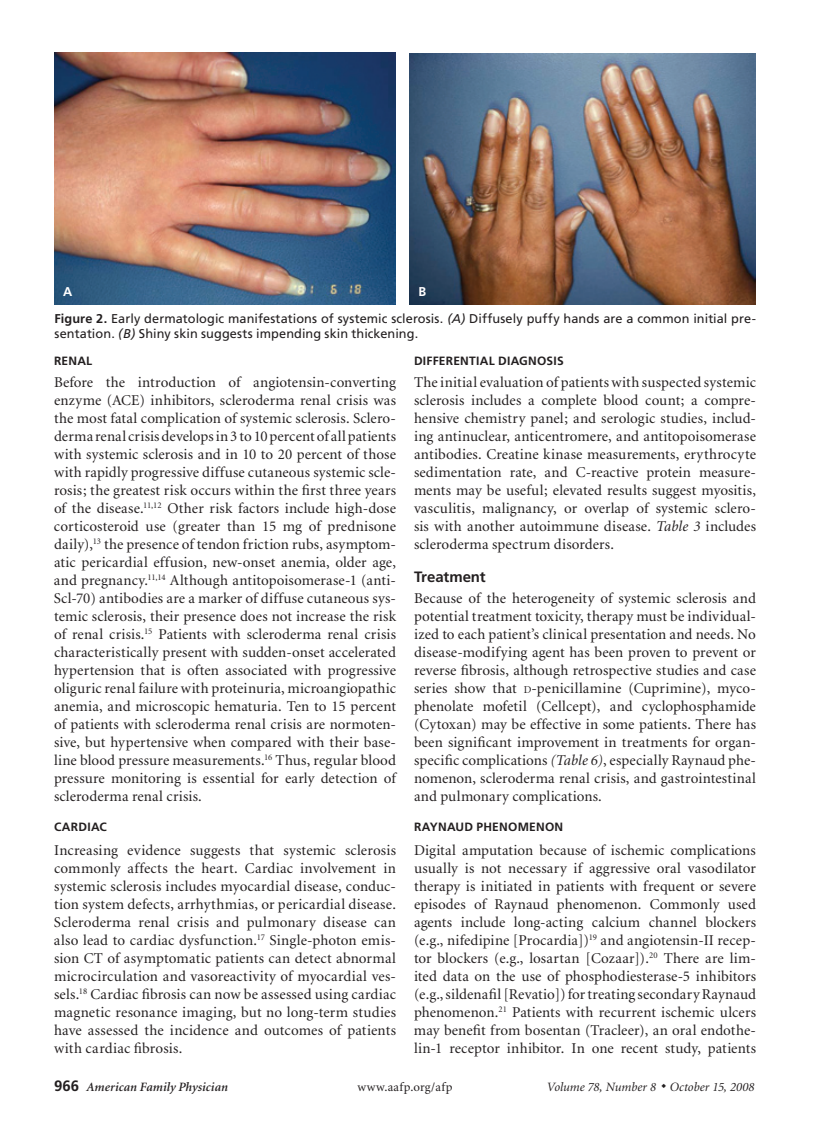
<style>
.page{position:relative;width:837px;height:1134px;background:#fff}
.page>*{position:absolute;margin:0;border:0;box-sizing:border-box;transform-origin:0 0}
.t1{font:15px/18px "Minion";letter-spacing:.01em;color:#231f20;text-align:justify}
.t2{font:700 15px "Frutiger";letter-spacing:-.005em;color:#231f20}
.t3{font:12.75px/27.6px "Frutiger";letter-spacing:.005em;color:#231f20}
.t4{font:italic 12.75px "Minion";letter-spacing:.005em;color:#231f20}
.t5{font:italic 600 12.75px "Minion";letter-spacing:.01em;color:#231f20}
.t6{font:12.75px "Minion";letter-spacing:.03em;color:#231f20}
.t7{font:700 12.75px "Frutiger";color:#fff}
.t8{font:700 12px "Frutiger";letter-spacing:.02em;color:#231f20}
.s1{font-weight:700;color:#fff}
.s2{font-weight:700}
.s3{font-style:italic}
.s4{font-size:10.5px}
.s5{font-family:"Frutiger";font-weight:700;font-style:normal;font-size:15px}
</style>
<div class="page">
<img style="left:54px;top:52px;width:342px;height:252px">
<img style="left:410px;top:53px;width:346px;height:251px">
<p class="t3" style="left:55px;top:277px;width:703px;text-indent:8px"><span class="s1">A<br></span><span class="s2">FIGURE 2.</span> Early dermatologic manifestations of systemic sclerosis. <span class="s3">(A)</span> Diffusely puffy hands are a common initial pre-</p>
<p class="t3" style="left:55px;top:320px;width:365px">sentation. <span class="s3">(B)</span> Shiny skin suggests impending skin thickening.</p>
<p class="t7" style="left:418px;top:284px;width:9px">B</p>
<p class="t8" style="left:54px;top:354px;width:37px">RENAL</p>
<p class="t1" style="left:54px;top:374px;width:344px">Before the introduction of angiotensin-converting enzyme (ACE) inhibitors, scleroderma renal crisis was the most fatal complication of systemic sclerosis. Sclero&shy;derma renal crisisdevelopsin3 to10percent of allpatients with systemic sclerosis and in 10 to 20 percent of those with rapidly progressive diffuse cutaneous systemic scle&shy;rosis; the greatest risk occurs within the first three years of the disease.<sup>11,12</sup> Other risk factors include high-dose corticosteroid use (greater than 15 mg of prednisone daily),<sup>13</sup> the presence of tendon friction rubs, asymptom&shy;atic pericardial effusion, new-onset anemia, older age, and pregnancy.<sup>11,14</sup> Although antitopoisomerase-1 (anti-Scl-70) antibodies are a marker of diffuse cutaneous sys&shy;temic sclerosis, their presence does not increase the risk of renal crisis.<sup>15</sup> Patients with scleroderma renal crisis characteristically present with sudden-onset accelerated hypertension that is often associated with progressive oliguric renal failure with proteinuria, microangiopathic anemia, and microscopic hematuria. Ten to 15 percent of patients with scleroderma renal crisis are normoten&shy;sive, but hypertensive when compared with their base&shy;line blood pressure measurements.<sup>16</sup> Thus, regular blood pressure monitoring is essential for early detection of scleroderma renal crisis.</p>
<p class="t8" style="left:54px;top:820px;width:52px">CARDIAC</p>
<p class="t1" style="left:54px;top:842px;width:344px">Increasing evidence suggests that systemic sclerosis commonly affects the heart. Cardiac involvement in systemic sclerosis includes myocardial disease, conduc&shy;tion system defects, arrhythmias, or pericardial disease.<br>Scleroderma renal crisis and pulmonary disease can also lead to cardiac dysfunction.<sup>17</sup> Single-photon emis&shy;sion CT of asymptomatic patients can detect abnormal microcirculation and vasoreactivity of myocardial ves&shy;sels.<sup>18</sup> Cardiac fibrosis can now be assessed using cardiac magnetic resonance imaging, but no long-term studies have assessed the incidence and outcomes of patients with cardiac fibrosis.</p>
<p class="t8" style="left:414px;top:354px;width:8px">DIFFERE</p>
<p class="t8" style="left:460px;top:354px;width:35px">NTIALDI</p>
<p class="t8" style="left:511px;top:354px;width:43px">AGNOSIS</p>
<p class="t1" style="left:414px;top:374px;width:344px">The initial evaluation of patients with suspected systemic sclerosis includes a complete blood count; a compre&shy;hensive chemistry panel; and serologic studies, includ&shy;ing antinuclear, anticentromere, and antitopoisomerase antibodies. Creatine kinase measurements, erythrocyte sedimentation rate, and C-reactive protein measure&shy;ments may be useful; elevated results suggest myositis, vasculitis, malignancy, or overlap of systemic sclero&shy;sis with another autoimmune disease. <span class="s3">Table 3</span> includes scleroderma spectrum disorders.</p>
<p class="t2" style="left:414px;top:568px;width:73px">TREATMENT</p>
<p class="t1" style="left:414px;top:590px;width:344px">Because of the heterogeneity of systemic sclerosis and potential treatment toxicity, therapy must be individual&shy;ized to each patient’s clinical presentation and needs. No disease-modifying agent has been proven to prevent or reverse fibrosis, although retrospective studies and case series show that <span class="s4">d</span>-penicillamine (Cuprimine), myco&shy;phenolate mofetil (Cellcept), and cyclophosphamide (Cytoxan) may be effective in some patients. There has been significant improvement in treatments for organ&shy;specific complications <span class="s3">(Table 6)</span>, especially Raynaud phe&shy;nomenon, scleroderma renal crisis, and gastrointestinal and pulmonary complications.</p>
<p class="t8" style="left:414px;top:820px;width:151px">RAYNAUD PHENOMENON</p>
<p class="t1" style="left:414px;top:842px;width:344px">Digital amputation because of ischemic complications usually is not necessary if aggressive oral vasodilator therapy is initiated in patients with frequent or severe episodes of Raynaud phenomenon. Commonly used agents include long-acting calcium channel blockers (e.g., nifedipine [Procardia])<sup>19</sup> and angiotensin-II recep&shy;tor blockers (e.g., losartan [Cozaar]).<sup>20</sup> There are lim&shy;ited data on the use of phosphodiesterase-5 inhibitors (e.g.,sildenafil[Revatio])fortreating secondaryRaynaud phenomenon.<sup>21</sup> Patients with recurrent ischemic ulcers may benefit from bosentan (Tracleer), an oral endothe&shy;lin-1 receptor inhibitor. In one recent study, patients</p>
<p class="t5" style="left:54px;top:1080px;width:176px"><span class="s5">966</span> American Family Physician</p>
<p class="t6" style="left:357px;top:1080px;width:97px">www.aafp.org/afp</p>
<p class="t4" style="left:547px;top:1080px;width:209px">Volume 78, Number 8 ◆ October 15, 2008</p>
</div>
